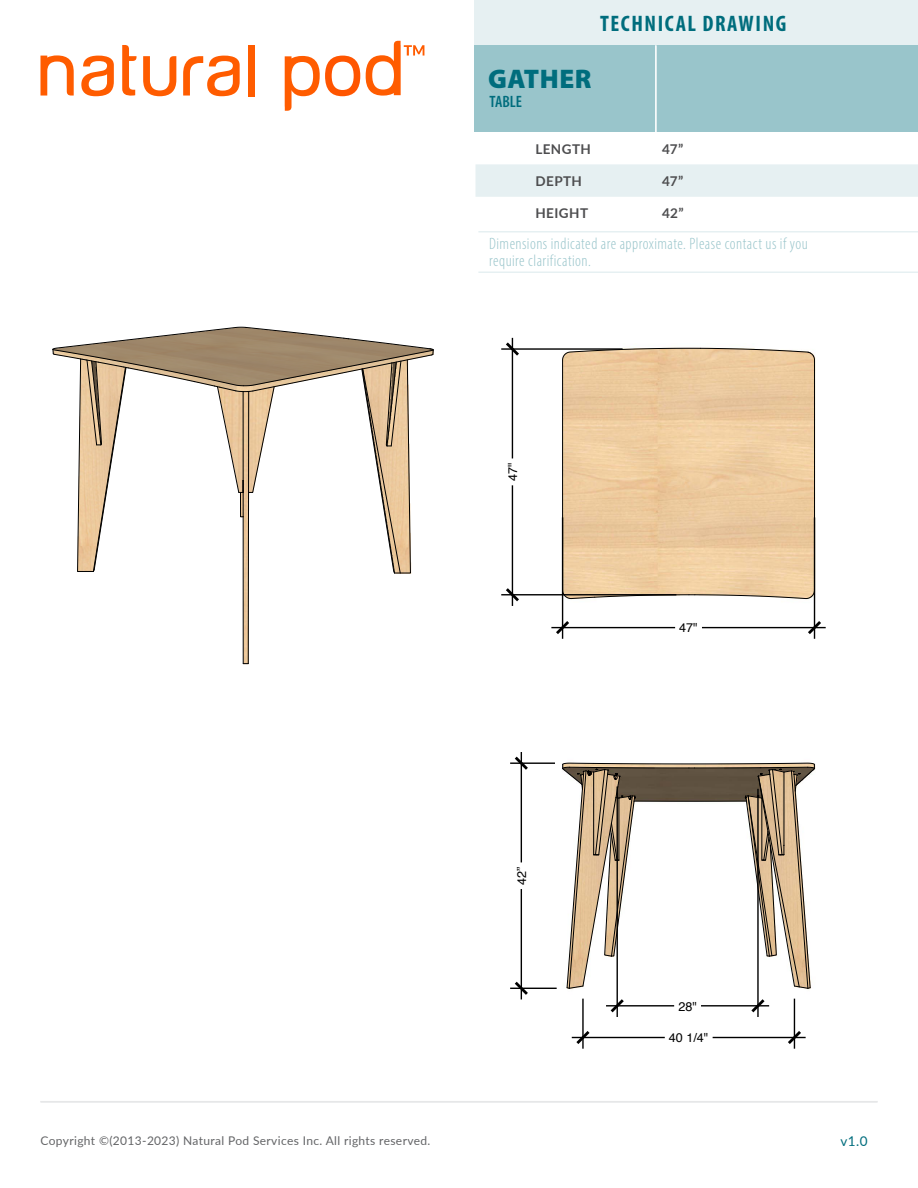
<style>
.page{position:relative;width:918px;height:1188px;background:#fff}
.page>*{position:absolute;margin:0;border:0;box-sizing:border-box;transform-origin:0 0}
.t1{font:900 27px "Myriad Pro";letter-spacing:.02em;color:#006d7d}
.t2{font:700 condensed 22.5px "Myriad Pro";letter-spacing:.07em;color:#006d7d}
.t3{font:300 condensed 16.5px/16.5px "Myriad Pro";letter-spacing:.025em;color:#99c5cb}
.t4{font:600 condensed 16.5px "Myriad Pro";color:#006d7d}
.t5{font:700 13.5px "Lato";letter-spacing:.03em;color:#4d4d4f}
.t6{font:13.5px "Lato";color:#006d7d}
.t7{font:12.6px "Helvetica";color:#000}
.t8{font:12px "Lato";letter-spacing:.03em;color:#636466}
</style>
<div class="page">
<hr style="left:478px;top:231px;width:440px;height:1px;background:#e6f0f2">
<hr style="left:478px;top:272px;width:440px;height:1px;background:#e6f0f2">
<div style="left:476px;top:164px;width:442px;height:33px;background:#e6f0f2"></div>
<img style="left:511px;top:337px;width:305px;height:292px">
<svg style="left:562px;top:348px;width:253px;height:251px;background:#eac89d"></svg>
<img style="left:520px;top:762px;width:296px;height:277px">
<svg style="left:562px;top:762px;width:253px;height:227px"></svg>
<hr style="left:814px;top:517px;width:1px;height:111px;background:#000">
<hr style="left:562px;top:517px;width:1px;height:111px;background:#000">
<hr style="left:563px;top:627px;width:252px;height:1px;background:#000">
<svg style="left:805px;top:618px;width:21px;height:21px"></svg>
<svg style="left:551px;top:618px;width:21px;height:21px"></svg>
<hr style="left:512px;top:594px;width:164px;height:1px;background:#000">
<hr style="left:512px;top:348px;width:111px;height:2px;background:#000">
<hr style="left:512px;top:349px;width:1px;height:246px;background:#000">
<svg style="left:501px;top:585px;width:21px;height:21px"></svg>
<svg style="left:501px;top:338px;width:21px;height:21px"></svg>
<hr style="left:521px;top:988px;width:36px;height:1px;background:#000">
<hr style="left:521px;top:763px;width:34px;height:1px;background:#000">
<hr style="left:521px;top:763px;width:1px;height:225px;background:#000">
<svg style="left:510px;top:979px;width:21px;height:20px"></svg>
<svg style="left:510px;top:752px;width:21px;height:21px"></svg>
<hr style="left:794px;top:999px;width:1px;height:39px;background:#000">
<hr style="left:582px;top:999px;width:2px;height:39px;background:#000">
<hr style="left:583px;top:1037px;width:211px;height:1px;background:#000">
<svg style="left:785px;top:1028px;width:21px;height:21px"></svg>
<svg style="left:572px;top:1028px;width:21px;height:21px"></svg>
<hr style="left:757px;top:789px;width:2px;height:217px;background:#000">
<hr style="left:617px;top:786px;width:1px;height:220px;background:#000">
<hr style="left:617px;top:1005px;width:141px;height:2px;background:#000">
<svg style="left:748px;top:996px;width:21px;height:21px"></svg>
<svg style="left:606px;top:996px;width:21px;height:21px"></svg>
<svg style="left:52px;top:326px;width:382px;height:339px"></svg>
<svg style="left:285px;top:41px;width:139px;height:70px"></svg>
<div style="left:248px;top:45px;width:7px;height:51px;background:#ff5c00"></div>
<svg style="left:183px;top:56px;width:57px;height:40px"></svg>
<svg style="left:143px;top:56px;width:33px;height:40px"></svg>
<svg style="left:122px;top:45px;width:15px;height:51px"></svg>
<svg style="left:81px;top:56px;width:33px;height:40px"></svg>
<svg style="left:40px;top:55px;width:34px;height:41px"></svg>
<hr style="left:40px;top:1101px;width:838px;height:1px;background:#e6e7e8">
<div style="left:474px;top:45px;width:444px;height:87px;background:#99c5cb"></div>
<hr style="left:655px;top:45px;width:1px;height:90px;background:#fff">
<div style="left:474px;top:0;width:444px;height:45px;background:#e6f0f2"></div>
<h2 class="t2" style="left:600px;top:9px;width:188px">TECHNICAL DRAWING</h2>
<h1 class="t1" style="left:488px;top:61px;width:105px">GATHER</h1>
<p class="t4" style="left:489px;top:91px;width:34px">TABLE</p>
<p class="t5" style="left:536px;top:139px;width:57px">LENGTH</p>
<p class="t5" style="left:662px;top:139px;width:23px">47”</p>
<p class="t5" style="left:536px;top:171px;width:48px">DEPTH</p>
<p class="t5" style="left:662px;top:171px;width:23px">47”</p>
<p class="t5" style="left:536px;top:204px;width:54px">HEIGHT</p>
<p class="t5" style="left:662px;top:204px;width:23px">42”</p>
<p class="t3" style="left:489px;top:236px;width:320px">Dimensions indicated are approximate. Please contact us if you require clarification.</p>
<p class="t7" style="left:503px;top:481px;width:20px;rotate:-90deg">47"</p>
<p class="t7" style="left:512px;top:885px;width:20px;rotate:-90deg">42”</p>
<p class="t7" style="left:679px;top:618px;width:20px">47"</p>
<p class="t7" style="left:678px;top:997px;width:20px">28"</p>
<p class="t7" style="left:669px;top:1028px;width:41px">40 1/4"</p>
<p class="t8" style="left:40px;top:1132px;width:391px">Copyright ©(2013-2023) Natural Pod Services Inc. All rights reserved.</p>
<p class="t6" style="left:840px;top:1132px;width:29px">v1.0</p>
</div>
